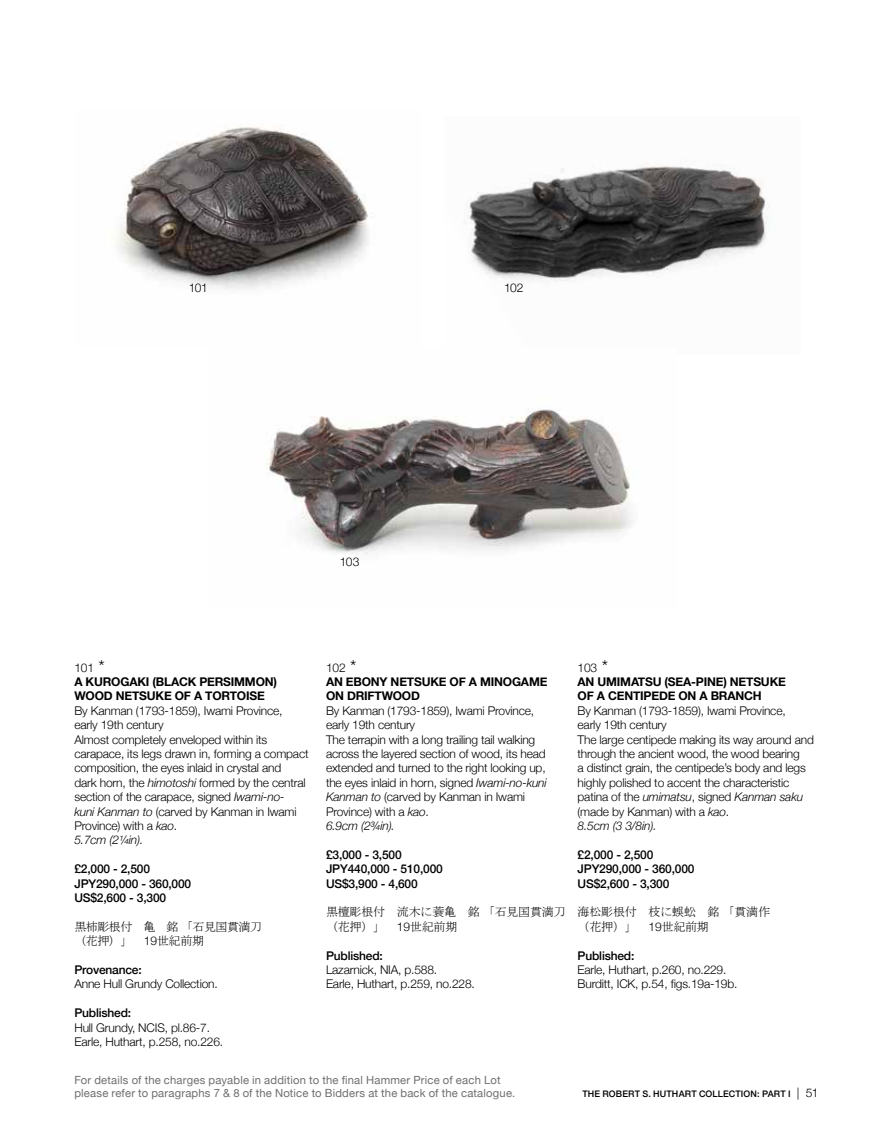
<style>
.page{position:relative;width:893px;height:1127px;background:#fff}
.page>*{position:absolute;margin:0;border:0;box-sizing:border-box;transform-origin:0 0}
.t1{font:300 12px/14.4px "Helvetica Neue";letter-spacing:-.015em;color:#000}
.t2{font:500 12px/14.4px "Helvetica Neue";letter-spacing:-.015em;color:#000}
.t3{font:700 12px/14.4px "Helvetica Neue";letter-spacing:-.015em;color:#000}
.t4{font:12px/14.4px "MS Mincho";letter-spacing:-.015em;color:#000}
.t5{font:12px/14.4px "MS Mincho";letter-spacing:-.04em;color:#000}
.t6{font:11.25px/12.8px "Helvetica Neue";letter-spacing:.015em;color:#6f6f6f}
.t7{font:500 9px "Helvetica Neue";letter-spacing:.015em;color:#000}
.s1{font-weight:300}
.s2{font-weight:300;font-size:18px}
.s3{font-style:italic}
.s4{font-family:"Helvetica Neue";font-weight:300}
.s5{font-weight:300;font-size:12px}
</style>
<div class="page">
<img style="left:117px;top:127px;width:252px;height:162px">
<img style="left:464px;top:163px;width:305px;height:118px">
<img style="left:266px;top:409px;width:367px;height:146px">
<p class="t1" style="left:189px;top:280px;width:21px">101</p>
<p class="t1" style="left:504px;top:280px;width:21px">102</p>
<p class="t1" style="left:340px;top:553px;width:21px">103</p>
<p class="t3" style="left:74px;top:660px;width:204px"><span class="s1">101</span> <span class="s2">*<br></span>A KUROGAKI (BLACK PERSIMMON)<br>WOOD NETSUKE OF A TORTOISE</p>
<p class="t1" style="left:74px;top:702px;width:236px">By Kanman (1793-1859), Iwami Province, early 19th century<br>Almost completely enveloped within its carapace, its legs drawn in, forming a compact composition, the eyes inlaid in crystal and<br>dark horn, the <span class="s3">himotoshi</span> formed by the central section of the carapace, signed <span class="s3">Iwami-no-<br>kuni Kanman to</span> (carved by Kanman in Iwami Province) with a <span class="s3">kao</span>.<br><span class="s3">5.7cm (2¼in).</span></p>
<p class="t2" style="left:74px;top:861px;width:118px">£2,000 - 2,500<br>JPY290,000 - 360,000<br>US$2,600 - 3,300</p>
<p class="t5" style="left:74px;top:919px;width:189px">黒柿彫根付　亀　銘「石見国貫満刀（花押）」　<span class="s4">19</span>世紀前期</p>
<p class="t2" style="left:74px;top:961px;width:69px">Provenance:</p>
<p class="t1" style="left:74px;top:976px;width:145px">Anne Hull Grundy Collection.</p>
<p class="t2" style="left:74px;top:1005px;width:58px">Published:</p>
<p class="t1" style="left:74px;top:1019px;width:150px">Hull Grundy, NCIS, pl.86-7.<br>Earle, Huthart, p.258, no.226.</p>
<p class="t3" style="left:326px;top:660px;width:223px"><span class="s1">102</span> <span class="s2">*<br></span>AN EBONY NETSUKE OF A MINOGAME<br>ON DRIFTWOOD</p>
<p class="t1" style="left:326px;top:702px;width:222px">By Kanman (1793-1859), Iwami Province, early 19th century<br>The terrapin with a long trailing tail walking across the layered section of wood, its head extended and turned to the right looking up, the eyes inlaid in horn, signed <span class="s3">Iwami-no-kuni Kanman to</span> (carved by Kanman in Iwami Province) with a <span class="s3">kao</span>.<br><span class="s3">6.9cm (2¾in).</span></p>
<p class="t2" style="left:326px;top:846px;width:118px">£3,000 - 3,500<br>JPY440,000 - 510,000<br>US$3,900 - 4,600</p>
<p class="t4" style="left:326px;top:905px;width:241px">黒檀彫根付　流木に蓑亀　銘「石見国貫満刀（花押）」　<span class="s4">19</span>世紀前期</p>
<p class="t2" style="left:326px;top:947px;width:58px">Published:</p>
<p class="t1" style="left:326px;top:961px;width:150px">Lazarnick, NIA, p.588.<br>Earle, Huthart, p.259, no.228.</p>
<p class="t3" style="left:578px;top:660px;width:210px"><span class="s1">103</span> <span class="s2">*<br></span>AN UMIMATSU (SEA-PINE) NETSUKE<br>OF A CENTIPEDE ON A BRANCH</p>
<p class="t1" style="left:578px;top:702px;width:238px">By Kanman (1793-1859), Iwami Province,<br>early 19th century<br>The large centipede making its way around and through the ancient wood, the wood bearing<br>a distinct grain, the centipede’s body and legs highly polished to accent the characteristic patina of the <span class="s3">umimatsu</span>, signed <span class="s3">Kanman saku </span>(made by Kanman) with a <span class="s3">kao</span>.<br><span class="s3">8.5cm (3 3/8in).</span></p>
<p class="t2" style="left:578px;top:846px;width:118px">£2,000 - 2,500<br>JPY290,000 - 360,000<br>US$2,600 - 3,300</p>
<p class="t4" style="left:578px;top:905px;width:194px">海松彫根付　枝に蜈蚣　銘「貫満作（花押）」　<span class="s4">19</span>世紀前期</p>
<p class="t2" style="left:578px;top:947px;width:58px">Published:</p>
<p class="t1" style="left:578px;top:961px;width:161px">Earle, Huthart, p.260, no.229.<br>Burditt, ICK, p.54, figs.19a-19b.</p>
<p class="t6" style="left:74px;top:1075px;width:442px">For details of the charges payable in addition to the final Hammer Price of each Lot please refer to paragraphs 7 &amp; 8 of the Notice to Bidders at the back of the catalogue.</p>
<p class="t7" style="left:582px;top:1087px;width:237px">THE ROBERT S. HUTHART COLLECTION: PART I <span class="s5">| 51</span></p>
</div>
